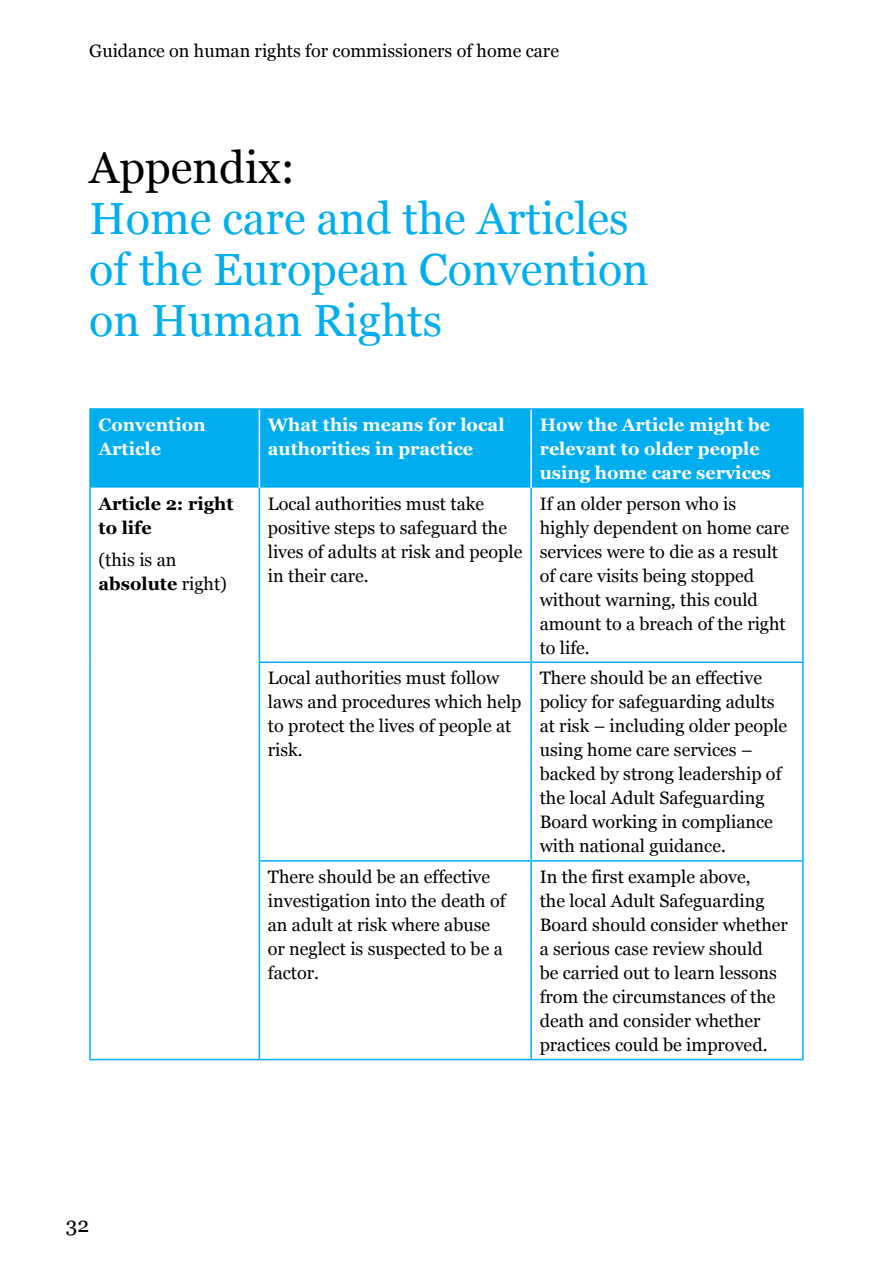
<style>
.page{position:relative;width:893px;height:1263px;background:#fff}
.page>*{position:absolute;margin:0;border:0;box-sizing:border-box;transform-origin:0 0}
.t1{font:45px/51px "Georgia";color:#00aeef}
.t2{font:45px "Georgia";color:#000}
.t3{font:21px "Georgia";color:#000}
.t4{font:18px/24px "Georgia";color:#000}
.t5{font:700 18px/24px "Georgia";color:#fff}
.t6{font:700 18px/24px "Georgia";color:#000}
.s1{font-weight:700}
</style>
<div class="page">
<div style="left:91px;top:410px;width:711px;height:78px;background:#00aeef"></div>
<hr style="left:89px;top:408px;width:170px;height:2px;background:#00aeef">
<hr style="left:89px;top:410px;width:2px;height:78px;background:#00aeef">
<hr style="left:259px;top:408px;width:272px;height:2px;background:#00aeef">
<hr style="left:531px;top:408px;width:273px;height:2px;background:#00aeef">
<hr style="left:802px;top:410px;width:2px;height:78px;background:#00aeef">
<hr style="left:89px;top:488px;width:2px;height:174px;background:#00aeef">
<hr style="left:89px;top:662px;width:2px;height:199px;background:#00aeef">
<hr style="left:89px;top:861px;width:2px;height:198px;background:#00aeef">
<hr style="left:89px;top:1059px;width:170px;height:1px;background:#00aeef">
<hr style="left:259px;top:488px;width:1px;height:173px;background:#00aeef">
<hr style="left:530px;top:488px;width:2px;height:173px;background:#00aeef">
<hr style="left:802px;top:488px;width:2px;height:173px;background:#00aeef">
<hr style="left:259px;top:661px;width:272px;height:2px;background:#00aeef">
<hr style="left:259px;top:663px;width:1px;height:197px;background:#00aeef">
<hr style="left:531px;top:661px;width:273px;height:2px;background:#00aeef">
<hr style="left:530px;top:663px;width:2px;height:197px;background:#00aeef">
<hr style="left:802px;top:663px;width:2px;height:197px;background:#00aeef">
<hr style="left:259px;top:860px;width:272px;height:2px;background:#00aeef">
<hr style="left:259px;top:862px;width:1px;height:197px;background:#00aeef">
<hr style="left:531px;top:860px;width:273px;height:2px;background:#00aeef">
<hr style="left:530px;top:862px;width:2px;height:197px;background:#00aeef">
<hr style="left:802px;top:862px;width:2px;height:197px;background:#00aeef">
<hr style="left:259px;top:1059px;width:272px;height:1px;background:#00aeef">
<hr style="left:531px;top:1059px;width:273px;height:1px;background:#00aeef">
<hr style="left:259px;top:410px;width:1px;height:78px;background:#fff">
<hr style="left:530px;top:410px;width:2px;height:78px;background:#fff">
<p class="t4" style="left:89px;top:39px;width:471px">Guidance on human rights for commissioners of home care</p>
<h1 class="t2" style="left:89px;top:140px;width:207px">Appendix:</h1>
<h1 class="t1" style="left:89px;top:194px;width:561px">Home care and the Articles of the European Convention on Human Rights</h1>
<p class="t5" style="left:99px;top:413px;width:109px">Convention<br>Article</p>
<p class="t5" style="left:268px;top:413px;width:238px">What this means for local authorities in practice</p>
<p class="t5" style="left:540px;top:413px;width:233px">How the Article might be relevant to older people using home care services</p>
<p class="t6" style="left:99px;top:491px;width:137px">Article 2: right to life</p>
<p class="t4" style="left:99px;top:548px;width:130px">(this is an <span class="s1">absolute</span> right)</p>
<p class="t4" style="left:268px;top:492px;width:256px">Local authorities must take positive steps to safeguard the lives of adults at risk and people in their care.</p>
<p class="t4" style="left:540px;top:492px;width:251px">If an older person who is highly dependent on home care services were to die as a result of care visits being stopped without warning, this could amount to a breach of the right to life.</p>
<p class="t4" style="left:268px;top:666px;width:255px">Local authorities must follow laws and procedures which help to protect the lives of people at risk.</p>
<p class="t4" style="left:540px;top:666px;width:249px">There should be an effective policy for safeguarding adults at risk – including older people using home care services – backed by strong leadership of the local Adult Safeguarding<br>Board working in compliance with national guidance.</p>
<p class="t4" style="left:268px;top:865px;width:239px">There should be an effective investigation into the death of an adult at risk where abuse or neglect is suspected to be a factor.</p>
<p class="t4" style="left:540px;top:865px;width:250px">In the first example above,<br>the local Adult Safeguarding<br>Board should consider whether a serious case review should<br>be carried out to learn lessons from the circumstances of the death and consider whether practices could be improved.</p>
<p class="t3" style="left:66px;top:1212px;width:25px">32</p>
</div>
